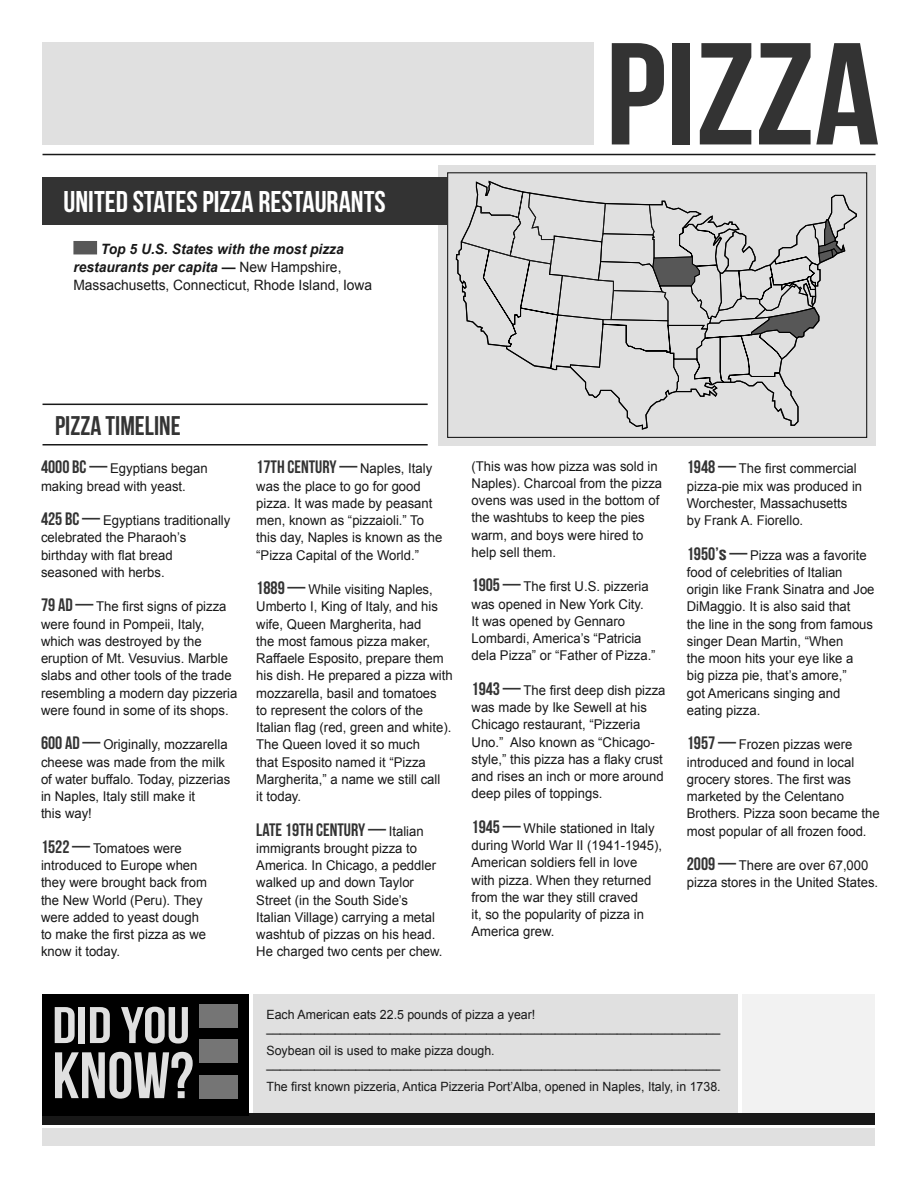
<style>
.page{position:relative;width:918px;height:1188px;background:#fff}
.page>*{position:absolute;margin:0;border:0;box-sizing:border-box;transform-origin:0 0}
.t1{font:144.75px "Bebas Neue";color:#333;scale:1.11 1}
.t2{font:65.4px "Bebas Neue";color:#e0e0e0}
.t3{font:51.45px "Bebas Neue";color:#e0e0e0;scale:1.15 1}
.HEAD{font:30px "Bebas Neue";color:#fff}
.vocabulary{font:27px "Bebas Neue";color:#343434}
.TIMELINE_HEAD{font:18px "Bebas Neue";color:#333}
.BODY{font:14.25px/18px "Arial";color:#181818}
.TIMELINE_HEAD-2{font:13.5px/17.2px "Arial";color:#181818}
.BODY-2{font:12.75px "Arial";color:#181818}
.s1{font-weight:700;font-style:italic}
.s2{font-family:"Bebas Neue";font-size:18px;color:#333}
.s3{font-family:"Arial";font-size:13.5px;color:#181818}
.s4{font-family:"Helvetica";font-weight:700;font-stretch:condensed;font-size:18px;color:#333}
</style>
<div class="page">
<div style="left:742px;top:994px;width:133px;height:121px;background:#f2f2f2"></div>
<div style="left:438px;top:165px;width:437px;height:281px;background:#e0e0e0"></div>
<div style="left:447px;top:172px;width:420px;height:266px;border:1px solid #181818"></div>
<div style="left:254px;top:994px;width:484px;height:121px;background:#e0e0e0"></div>
<div style="left:43px;top:1128px;width:832px;height:17px;background:#e0e0e0"></div>
<div style="left:43px;top:1113px;width:832px;height:11px;background:#181818"></div>
<div style="left:73px;top:241px;width:24px;height:13px;background:#575757"></div>
<div style="left:43px;top:178px;width:404px;height:47px;background:#333"></div>
<hr style="left:43px;top:404px;width:385px;height:1px;background:#181818">
<hr style="left:43px;top:444px;width:385px;height:2px;background:#181818">
<div style="left:43px;top:994px;width:206px;height:121px;background:#000"></div>
<div style="left:199px;top:1075px;width:39px;height:24px;background:#757575"></div>
<div style="left:199px;top:1040px;width:39px;height:23px;background:#757575"></div>
<div style="left:199px;top:1004px;width:39px;height:24px;background:#757575"></div>
<svg style="left:455px;top:180px;width:402px;height:250px"></svg>
<hr style="left:43px;top:154px;width:832px;height:1px;background:#181818">
<div style="left:43px;top:43px;width:551px;height:102px;background:#e0e0e0"></div>
<p class="HEAD" style="left:64px;top:185px;width:324px">UNITED STATES PIZZA RESTAURANTS</p>
<p class="BODY" style="left:73px;top:241px;width:300px;text-indent:27px"><span class="s1">Top 5 U.S. States with the most pizza restaurants per capita —</span> New Hampshire,<br>Massachusetts, Connecticut, Rhode Island, Iowa</p>
<p class="t1" style="left:605px;top:14px;width:249px">PIZZA</p>
<p class="vocabulary" style="left:55px;top:410px;width:127px">PIZZA TIMELINE</p>
<p class="TIMELINE_HEAD-2" style="left:41px;top:460px;width:168px"><span class="s2">4000 BC —</span> Egyptians began making bread with yeast.</p>
<p class="TIMELINE_HEAD-2" style="left:41px;top:512px;width:191px"><span class="s2">425 BC —</span> Egyptians traditionally celebrated the Pharaoh’s birthday with flat bread seasoned with herbs.</p>
<p class="TIMELINE_HEAD-2" style="left:41px;top:598px;width:198px"><span class="s2">79 AD —</span> The first signs of pizza were found in Pompeii, Italy, which was destroyed by the eruption of Mt. Vesuvius. Marble slabs and other tools of the trade resembling a modern day pizzeria were found in some of its shops.</p>
<p class="TIMELINE_HEAD-2" style="left:41px;top:736px;width:191px"><span class="s2">600 AD —</span> Originally, mozzarella cheese was made from the milk of water buffalo. Today, pizzerias in Naples, Italy still make it<br>this way!</p>
<p class="TIMELINE_HEAD-2" style="left:41px;top:840px;width:167px"><span class="s2">1522 —</span> Tomatoes were introduced to Europe when they were brought back from the New World (Peru). They were added to yeast dough to make the first pizza as we know it today.</p>
<p class="TIMELINE_HEAD" style="left:256px;top:457px;width:177px">17TH CENTURY — <span class="s3">Naples, Italy</span></p>
<p class="TIMELINE_HEAD-2" style="left:256px;top:477px;width:188px">was the place to go for good pizza. It was made by peasant men, known as “pizzaioli.” To this day, Naples is known as the “Pizza Capital of the World.”</p>
<p class="TIMELINE_HEAD-2" style="left:256px;top:581px;width:198px"><span class="s2">1889 —</span> While visiting Naples,<br>Umberto I, King of Italy, and his wife, Queen Margherita, had<br>the most famous pizza maker,<br>Raffaele Esposito, prepare them his dish. He prepared a pizza with mozzarella, basil and tomatoes<br>to represent the colors of the<br>Italian flag (red, green and white).<br>The Queen loved it so much<br>that Esposito named it “Pizza<br>Margherita,” a name we still call<br>it today.</p>
<p class="TIMELINE_HEAD" style="left:256px;top:819px;width:169px">LATE 19TH CENTURY — <span class="s3">Italian</span></p>
<p class="TIMELINE_HEAD-2" style="left:256px;top:840px;width:188px">immigrants brought pizza to<br>America. In Chicago, a peddler walked up and down Taylor<br>Street (in the South Side’s<br>Italian Village) carrying a metal washtub of pizzas on his head.<br>He charged two cents per chew.</p>
<p class="TIMELINE_HEAD-2" style="left:472px;top:457px;width:192px">(This was how pizza was sold in<br>Naples). Charcoal from the pizza ovens was used in the bottom of the washtubs to keep the pies warm, and boys were hired to help sell them.</p>
<p class="TIMELINE_HEAD-2" style="left:472px;top:578px;width:186px"><span class="s2">1905 —</span> The first U.S. pizzeria was opened in New York City.<br>It was opened by Gennaro<br>Lombardi, America’s “Patricia dela Pizza” or “Father of Pizza.”</p>
<p class="TIMELINE_HEAD-2" style="left:472px;top:682px;width:196px"><span class="s2">1943 —</span> The first deep dish pizza was made by Ike Sewell at his<br>Chicago restaurant, “Pizzeria<br>Uno.” Also known as “Chicago&shy;style,” this pizza has a flaky crust and rises an inch or more around deep piles of toppings.</p>
<p class="TIMELINE_HEAD-2" style="left:472px;top:820px;width:192px"><span class="s2">1945 —</span> While stationed in Italy during World War II (1941-1945),<br>American soldiers fell in love with pizza. When they returned from the war they still craved<br>it, so the popularity of pizza in<br>America grew.</p>
<p class="TIMELINE_HEAD-2" style="left:687px;top:460px;width:177px"><span class="s2">1948 —</span> The first commercial pizza-pie mix was produced in<br>Worchester, Massachusetts by Frank A. Fiorello.</p>
<p class="TIMELINE_HEAD-2" style="left:687px;top:546px;width:189px"><span class="s2">1950’</span><span class="s4">s</span> <span class="s2">—</span> Pizza was a favorite food of celebrities of Italian origin like Frank Sinatra and Joe<br>DiMaggio. It is also said that<br>the line in the song from famous singer Dean Martin, “When<br>the moon hits your eye like a<br>big pizza pie, that’s amore,”<br>got Americans singing and eating pizza.</p>
<p class="TIMELINE_HEAD-2" style="left:687px;top:736px;width:194px"><span class="s2">1957 —</span> Frozen pizzas were introduced and found in local grocery stores. The first was marketed by the Celentano<br>Brothers. Pizza soon became the most popular of all frozen food.</p>
<p class="TIMELINE_HEAD-2" style="left:687px;top:857px;width:193px"><span class="s2">2009 —</span> There are over 67,000 pizza stores in the United States.</p>
<p class="t3" style="left:52px;top:997px;width:121px">DID YOU</p>
<p class="t2" style="left:52px;top:1039px;width:143px">KNOW?</p>
<p class="BODY-2" style="left:267px;top:1006px;width:270px">Each American eats 22.5 pounds of pizza a year!</p>
<p class="BODY-2" style="left:267px;top:1019px;width:455px">__________________________________________________________________</p>
<p class="BODY-2" style="left:267px;top:1042px;width:230px">Soybean oil is used to make pizza dough.</p>
<p class="BODY-2" style="left:267px;top:1055px;width:455px">__________________________________________________________________</p>
<p class="BODY-2" style="left:267px;top:1078px;width:456px">The first known pizzeria, Antica Pizzeria Port’Alba, opened in Naples, Italy, in 1738.</p>
</div>
